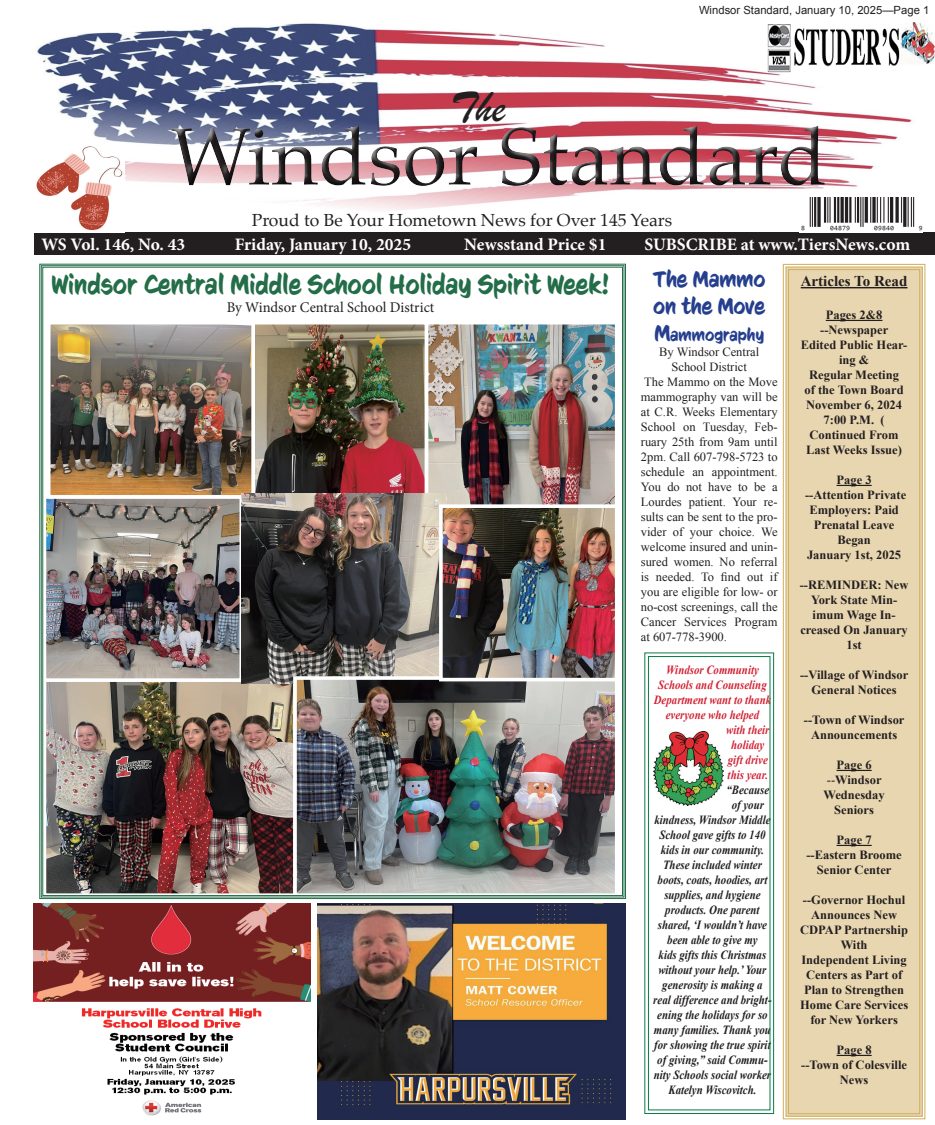
<style>
.page{position:relative;width:935px;height:1125px;background:#fff}
.page>*{position:absolute;margin:0;border:0;box-sizing:border-box;transform-origin:0 0}
.t1{font:45px "Brush Script";color:#231f20}
.t2{font:27.25px "CC Sign Language";color:#236d48}
.t3{font:22.5px/27px "CC Sign Language";color:#253f8e}
.t4{font:700 17.5px "Minion Pro";color:#fff}
.t5{font:17.5px "Palatino";color:#231f20}
.t6{font:17.5px "CC Sign Language";color:#253f8e}
.t7{font:700 15px "Times New Roman";color:#231f20}
.t8{font:14.88px "Minion Pro";color:#231f20}
.t9{font:700 12.5px/15px "Times New Roman";color:#231f20;text-align:center}
.t10{font:italic 700 12.5px "Times New Roman";color:#231f20;scale:.87 1}
.t11{font:12.5px "Times New Roman";color:#231f20}
.t12{font:italic 700 12.5px "Times New Roman";color:#d22234;scale:.87 1}
.t13{font:11.25px "Arial";color:#231f20}
.s1{font-weight:400}
.s2{font-size:22.5px}
</style>
<div class="page">
<img style="left:34px;top:23px;width:889px;height:226px">
<div style="left:35px;top:232px;width:899px;height:23px;background:#231f20"></div>
<div style="left:162px;top:117px;width:669px;height:74px;background:#fff;opacity:.75"></div>
<div style="left:164px;top:120px;width:669px;height:75px;background:#231f20;opacity:.75"></div>
<img style="left:766px;top:22px;width:168px;height:50px">
<img style="left:798px;top:197px;width:124px;height:35px">
<div style="left:782px;top:263px;width:143px;height:857px;background:#e8d6b0"></div>
<div style="left:785px;top:266px;width:137px;height:851px;border:1px solid #d2b062"></div>
<div style="left:787px;top:269px;width:132px;height:845px;border:1px solid #d2b062"></div>
<hr style="left:800px;top:287px;width:107px;height:1px;background:#231f20">
<hr style="left:825px;top:320px;width:57px;height:1px;background:#231f20">
<hr style="left:836px;top:485px;width:35px;height:1px;background:#231f20">
<hr style="left:836px;top:770px;width:35px;height:1px;background:#231f20">
<hr style="left:836px;top:845px;width:35px;height:1px;background:#231f20">
<hr style="left:836px;top:1055px;width:35px;height:1px;background:#231f20">
<img style="left:34px;top:903px;width:276px;height:213px">
<img style="left:317px;top:903px;width:308px;height:216px">
<svg style="left:644px;top:652px;width:130px;height:462px"></svg>
<div style="left:648px;top:656px;width:122px;height:454px;border:1px solid #097b46"></div>
<img style="left:39px;top:264px;width:587px;height:635px">
<img style="left:34px;top:143px;width:91px;height:89px">
<h1 class="t1" style="left:450px;top:78px;width:56px">The</h1>
<p class="t13" style="left:698px;top:2px;width:232px">Windsor Standard, January 10, 2025—Page 1</p>
<h3 class="t5" style="left:252px;top:205px;width:422px">Proud to Be Your Hometown News for Over 145 Years</h3>
<h3 class="t4" style="left:41px;top:232px;width:145px">WS Vol. 146, No. 43</h3>
<h3 class="t4" style="left:235px;top:232px;width:178px">Friday, January 10, 2025</h3>
<h3 class="t4" style="left:464px;top:232px;width:143px">Newsstand Price $1</h3>
<h3 class="t4" style="left:644px;top:232px;width:267px">SUBSCRIBE at www.TiersNews.com</h3>
<p class="t7" style="left:800px;top:271px;width:108px">Articles To Read</p>
<p class="t9" style="left:800px;top:307px;width:108px">Pages 2&amp;8 --Newspaper<br>Edited Public Hear&shy;ing &amp;<br>Regular Meeting<br>of the Town Board<br>November 6, 2024<br>7:00 P.M. (<br>Continued From<br>Last Weeks Issue)</p>
<p class="t9" style="left:804px;top:472px;width:103px">Page 3<br>--Attention Private<br>Employers: Paid<br>Prenatal Leave<br>Began<br>January 1st, 2025</p>
<p class="t9" style="left:799px;top:577px;width:110px">--REMINDER: New<br>York State Min&shy;imum Wage In&shy;creased On January<br>1st</p>
<p class="t9" style="left:799px;top:667px;width:110px">--Village of Windsor<br>General Notices</p>
<p class="t9" style="left:803px;top:712px;width:102px">--Town of Windsor<br>Announcements</p>
<p class="t9" style="left:823px;top:757px;width:63px">Page 6 <span class="s1">--</span>Windsor<br>Wednesday<br>Seniors</p>
<p class="t9" style="left:806px;top:832px;width:97px">Page 7<br>--Eastern Broome<br>Senior Center</p>
<p class="t9" style="left:799px;top:892px;width:110px">--Governor Hochul<br>Announces New<br>CDPAP Partnership<br>With<br>Independent Living<br>Centers as Part of<br>Plan to Strengthen<br>Home Care Services for New Yorkers</p>
<p class="t9" style="left:800px;top:1042px;width:107px">Page 8<br>--Town of Colesville<br>News</p>
<h3 class="t3" style="left:653px;top:265px;width:114px">The Mammo on the Move</h3>
<h3 class="t6" style="left:654px;top:325px;width:111px"><span class="s2">M</span>ammography</h3>
<p class="t11" style="left:659px;top:343px;width:101px">By Windsor Central</p>
<p class="t11" style="left:671px;top:358px;width:77px">School District</p>
<p class="t11" style="left:644px;top:373px;width:135px">The Mammo on the Move</p>
<p class="t11" style="left:640px;top:388px;width:138px">mammography van will be</p>
<p class="t11" style="left:640px;top:403px;width:138px">at C.R. Weeks Elementary</p>
<p class="t11" style="left:640px;top:418px;width:138px">School on Tuesday, Feb-</p>
<p class="t11" style="left:640px;top:433px;width:138px">ruary 25th from 9am until</p>
<p class="t11" style="left:640px;top:448px;width:138px">2pm. Call 607-798-5723 to</p>
<p class="t11" style="left:640px;top:463px;width:138px">schedule an appointment.</p>
<p class="t11" style="left:640px;top:478px;width:138px">You do not have to be a</p>
<p class="t11" style="left:640px;top:493px;width:138px">Lourdes patient. Your re-</p>
<p class="t11" style="left:640px;top:508px;width:138px">sults can be sent to the pro-</p>
<p class="t11" style="left:640px;top:523px;width:138px">vider of your choice. We</p>
<p class="t11" style="left:640px;top:538px;width:138px">welcome insured and unin-</p>
<p class="t11" style="left:640px;top:553px;width:138px">sured women. No referral</p>
<p class="t11" style="left:640px;top:568px;width:138px">is needed. To find out if</p>
<p class="t11" style="left:640px;top:583px;width:138px">you are eligible for low- or</p>
<p class="t11" style="left:640px;top:598px;width:138px">no-cost screenings, call the</p>
<p class="t11" style="left:640px;top:613px;width:138px">Cancer Services Program</p>
<p class="t11" style="left:640px;top:628px;width:88px">at 607-778-3900.</p>
<p class="t12" style="left:666px;top:661px;width:108px">Windsor Community</p>
<p class="t12" style="left:658px;top:676px;width:126px">Schools and Counseling</p>
<p class="t12" style="left:653px;top:691px;width:136px">Department want to thank</p>
<p class="t12" style="left:665px;top:706px;width:109px">everyone who helped</p>
<p class="t12" style="left:726px;top:721px;width:51px">with their</p>
<p class="t12" style="left:731px;top:736px;width:40px">holiday</p>
<p class="t12" style="left:727px;top:751px;width:48px">gift drive</p>
<p class="t12" style="left:727px;top:766px;width:48px">this year.</p>
<p class="t10" style="left:726px;top:781px;width:51px">“Because</p>
<p class="t10" style="left:731px;top:796px;width:39px">of your</p>
<p class="t10" style="left:654px;top:811px;width:135px">kindness, Windsor Middle</p>
<p class="t10" style="left:659px;top:826px;width:123px">School gave gifts to 140</p>
<p class="t10" style="left:660px;top:841px;width:120px">kids in our community.</p>
<p class="t10" style="left:662px;top:856px;width:115px">These included winter</p>
<p class="t10" style="left:657px;top:871px;width:128px">boots, coats, hoodies, art</p>
<p class="t10" style="left:664px;top:886px;width:112px">supplies, and hygiene</p>
<p class="t10" style="left:665px;top:901px;width:110px">products. One parent</p>
<p class="t10" style="left:657px;top:916px;width:127px">shared, ‘I wouldn’t have</p>
<p class="t10" style="left:667px;top:931px;width:105px">been able to give my</p>
<p class="t10" style="left:658px;top:946px;width:125px">kids gifts this Christmas</p>
<p class="t10" style="left:658px;top:961px;width:126px">without your help.’ Your</p>
<p class="t10" style="left:662px;top:976px;width:117px">generosity is making a</p>
<p class="t10" style="left:653px;top:991px;width:137px">real difference and bright-</p>
<p class="t10" style="left:657px;top:1006px;width:128px">ening the holidays for so</p>
<p class="t10" style="left:653px;top:1021px;width:136px">many families. Thank you</p>
<p class="t10" style="left:654px;top:1036px;width:135px">for showing the true spirit</p>
<p class="t10" style="left:657px;top:1051px;width:128px">of giving,” said Commu-</p>
<p class="t10" style="left:653px;top:1066px;width:136px">nity Schools social worker</p>
<p class="t10" style="left:668px;top:1081px;width:103px">Katelyn Wiscovitch.</p>
<h2 class="t2" style="left:51px;top:270px;width:559px">Windsor Central Middle School Holiday Spirit Week!</h2>
<p class="t8" style="left:227px;top:297px;width:209px">By Windsor Central School District</p>
</div>
